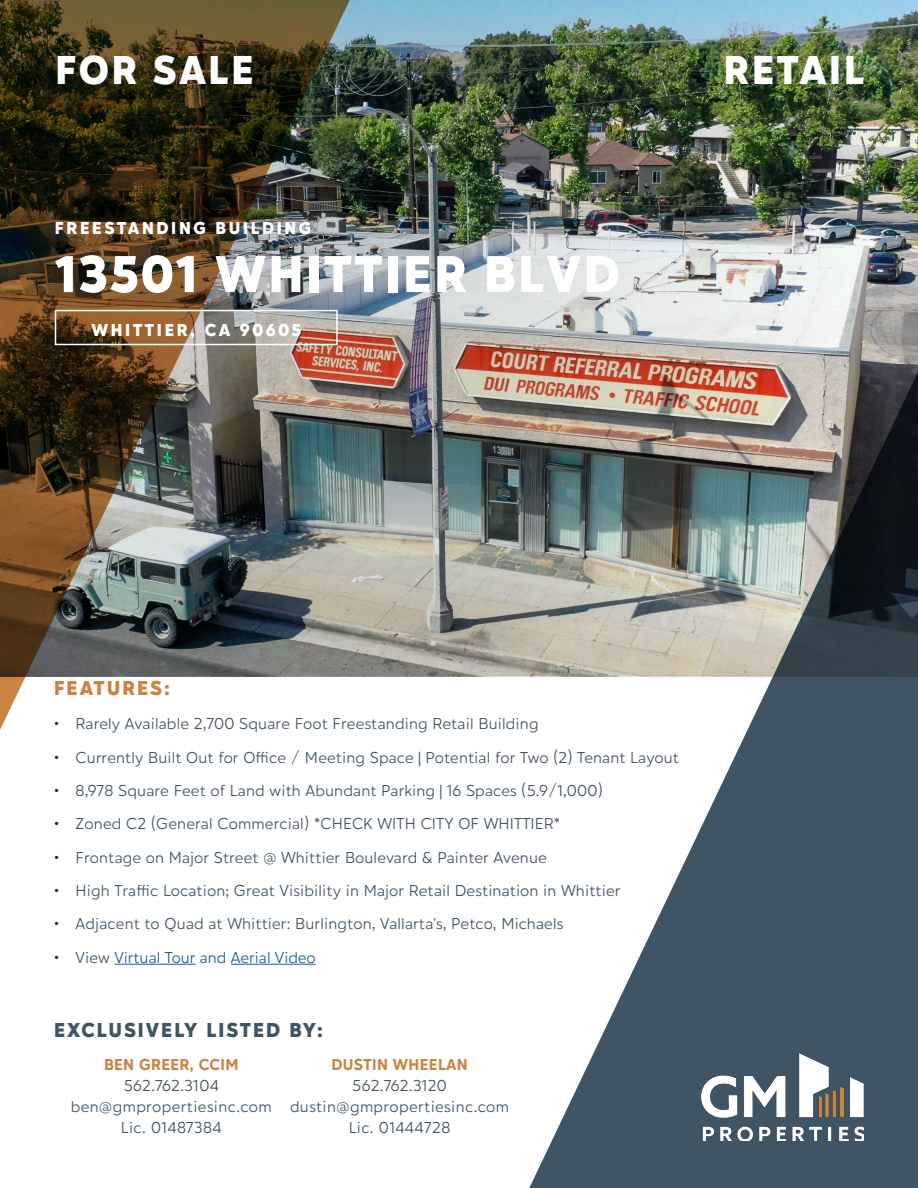
<style>
.page{position:relative;width:918px;height:1188px;background:#fff}
.page>*{position:absolute;margin:0;border:0;box-sizing:border-box;transform-origin:0 0}
.Cover_Property_Name___Address{font:900 54px "Hartwell";letter-spacing:.05em;color:#fff}
.t1{font:900 42px "Hartwell";letter-spacing:.065em;color:#fff}
.Heading_Level_2{font:900 21px "Hartwell";letter-spacing:.1em;color:#3f5465}
.Heading_Level_2-2{font:900 21px "Hartwell";letter-spacing:.1em;color:#cb8341}
.t2{font:900 18px "Hartwell";letter-spacing:.15em;color:#fff}
.t3{font:16.5px/21px "Hartwell";letter-spacing:.01em;color:#3f5465;text-align:center}
.t4{font:16.5px "Hartwell";color:#175d9e}
.t5{font:700 16.5px "Hartwell";letter-spacing:.025em;color:#cb8341}
.s1{color:#231f20}
.s2{color:#3f5465}
.s3{font-weight:700;color:#cb8341}
</style>
<div class="page">
<img style="left:356px;top:0;width:562px;height:676px">
<svg style="left:523px;top:345px;width:395px;height:843px"></svg>
<img style="left:702px;top:1053px;width:162px;height:88px">
<img style="left:0;top:0;width:356px;height:730px">
<div style="left:55px;top:310px;width:283px;height:35px;border:2px solid #fff"></div>
<hr style="left:114px;top:964px;width:81px;height:1px;background:#175d9e">
<hr style="left:231px;top:964px;width:85px;height:1px;background:#175d9e">
<p class="t1" style="left:56px;top:45px;width:200px">FOR SALE</p>
<p class="t1" style="left:724px;top:45px;width:142px">RETAIL</p>
<p class="t2" style="left:55px;top:218px;width:258px">FREESTANDING BUILDING</p>
<p class="Cover_Property_Name___Address" style="left:54px;top:243px;width:567px">13501 WHITTIER BLVD</p>
<p class="t2" style="left:91px;top:319px;width:211px">WHITTIER, CA 90605</p>
<p class="Heading_Level_2-2" style="left:54px;top:676px;width:117px">FEATURES:</p>
<p class="t3" style="left:54px;top:715px;width:486px"><span class="s1">•</span> Rarely Available 2,700 Square Foot Freestanding Retail Building</p>
<p class="t3" style="left:54px;top:748px;width:626px"><span class="s1">•</span> Currently Built Out for Office / Meeting Space | Potential for Two (2) Tenant Layout</p>
<p class="t3" style="left:54px;top:782px;width:550px"><span class="s1">•</span> 8,978 Square Feet of Land with Abundant Parking | 16 Spaces (5.9/1,000)</p>
<p class="t3" style="left:54px;top:815px;width:508px"><span class="s1">•</span> Zoned C2 (General Commercial) *CHECK WITH CITY OF WHITTIER*</p>
<p class="t3" style="left:54px;top:848px;width:494px"><span class="s1">•</span> Frontage on Major Street @ Whittier Boulevard &amp; Painter Avenue</p>
<p class="t3" style="left:54px;top:882px;width:568px"><span class="s1">•</span> High Traffic Location; Great Visibility in Major Retail Destination in Whittier</p>
<p class="t3" style="left:54px;top:915px;width:511px"><span class="s1">•</span> Adjacent to Quad at Whittier: Burlington, Vallarta’s, Petco, Michaels</p>
<p class="t4" style="left:54px;top:948px;width:263px"><span class="s1">•</span> <span class="s2">View</span> Virtual Tour and Aerial Video</p>
<p class="Heading_Level_2" style="left:54px;top:1017px;width:270px">EXCLUSIVELY LISTED BY:</p>
<p class="t3" style="left:71px;top:1056px;width:203px"><span class="s3">BEN GREER, CCIM<br></span>562.762.3104 ben@gmpropertiesinc.com</p>
<p class="t3" style="left:121px;top:1119px;width:102px">Lic. 01487384</p>
<p class="t5" style="left:331px;top:1055px;width:138px">DUSTIN WHEELAN</p>
<p class="t3" style="left:290px;top:1077px;width:221px">562.762.3120 dustin@gmpropertiesinc.com</p>
<p class="t3" style="left:349px;top:1119px;width:103px">Lic. 01444728</p>
</div>
